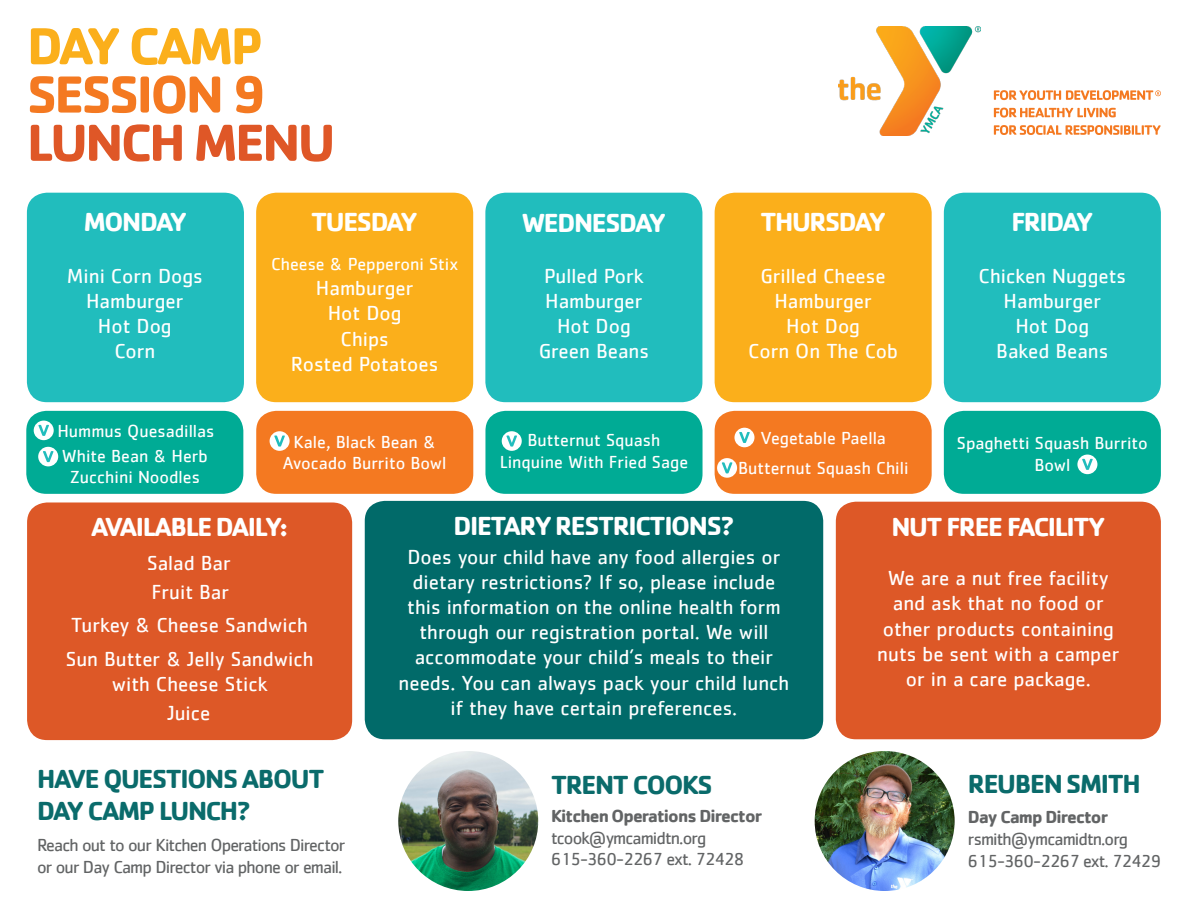
<style>
.page{position:relative;width:1188px;height:918px;background:#fff}
.page>*{position:absolute;margin:0;border:0;box-sizing:border-box;transform-origin:0 0}
.t1{font:700 54px "Cachet";letter-spacing:-.05em;color:#df5727}
.t2{font:700 54px "Cachet";letter-spacing:-.05em;color:#f47921}
.t3{font:700 54px "Cachet";letter-spacing:-.05em;color:#fbaf1b}
.t4{font:700 27px "Cachet";letter-spacing:-.05em;color:#fff}
.t5{font:700 27px "Cachet";letter-spacing:-.05em;color:#0a6b6b}
.t6{font:21px/25.2px "Cachet";color:#fff;text-align:center}
.t7{font:18px/21.6px "Cachet";color:#fff;text-align:center}
.t8{font:18px/21.6px "Cachet";letter-spacing:-.05em;color:#626465}
.t9{font:700 18px "Cachet";letter-spacing:-.05em;color:#626465}
</style>
<div class="page">
<div style="left:365px;top:501px;width:458px;height:238px;background:#016a69;border-radius:20px"></div>
<div style="left:836px;top:502px;width:325px;height:237px;background:#dd5827;border-radius:20px"></div>
<img style="left:838px;top:27px;width:143px;height:109px">
<svg style="left:994px;top:108px;width:122px;height:10px"></svg>
<svg style="left:994px;top:125px;width:167px;height:10px"></svg>
<svg style="left:994px;top:90px;width:167px;height:10px"></svg>
<div style="left:27px;top:193px;width:217px;height:209px;background:#21bdbd;border-radius:20px"></div>
<div style="left:256px;top:193px;width:217px;height:209px;background:#fbaf1b;border-radius:20px"></div>
<div style="left:485px;top:193px;width:217px;height:209px;background:#21bdbd;border-radius:20px"></div>
<div style="left:715px;top:193px;width:217px;height:209px;background:#fbaf1b;border-radius:20px"></div>
<div style="left:944px;top:193px;width:217px;height:209px;background:#21bdbd;border-radius:20px"></div>
<img style="left:398px;top:751px;width:140px;height:140px;border-radius:70px">
<img style="left:815px;top:751px;width:140px;height:140px;border-radius:70px">
<div style="left:27px;top:502px;width:325px;height:238px;background:#dd5827;border-radius:20px"></div>
<div style="left:26px;top:411px;width:217px;height:83px;background:#00ab95;border-radius:20px"></div>
<div style="left:256px;top:411px;width:217px;height:83px;background:#f47921;border-radius:20px"></div>
<div style="left:485px;top:411px;width:218px;height:83px;background:#00ab95;border-radius:20px"></div>
<div style="left:715px;top:411px;width:217px;height:83px;background:#f47921;border-radius:20px"></div>
<div style="left:944px;top:411px;width:217px;height:83px;background:#00ab95;border-radius:20px"></div>
<div style="left:34px;top:421px;width:20px;height:19px;background:#fff;border-radius:50%"></div>
<svg style="left:38px;top:425px;width:11px;height:11px"></svg>
<div style="left:38px;top:447px;width:20px;height:19px;background:#fff;border-radius:50%"></div>
<svg style="left:43px;top:451px;width:10px;height:11px"></svg>
<svg style="left:270px;top:431px;width:20px;height:20px"></svg>
<svg style="left:274px;top:436px;width:11px;height:11px"></svg>
<svg style="left:502px;top:431px;width:20px;height:20px"></svg>
<svg style="left:507px;top:436px;width:10px;height:11px"></svg>
<div style="left:734px;top:428px;width:20px;height:19px;background:#fff;border-radius:50%"></div>
<svg style="left:739px;top:432px;width:11px;height:11px"></svg>
<div style="left:717px;top:458px;width:20px;height:20px;background:#fff;border-radius:50%"></div>
<svg style="left:722px;top:462px;width:10px;height:11px"></svg>
<div style="left:1077px;top:455px;width:20px;height:19px;background:#fff;border-radius:50%"></div>
<svg style="left:1082px;top:459px;width:11px;height:11px"></svg>
<p class="t3" style="left:27px;top:11px;width:238px">DAY CAMP</p>
<p class="t2" style="left:27px;top:59px;width:241px">SESSION 9</p>
<p class="t1" style="left:27px;top:108px;width:310px">LUNCH MENU</p>
<p class="t4" style="left:84px;top:205px;width:105px">MONDAY</p>
<p class="t4" style="left:311px;top:204px;width:108px">TUESDAY</p>
<p class="t4" style="left:522px;top:205px;width:146px">WEDNESDAY</p>
<p class="t4" style="left:760px;top:205px;width:127px">THURSDAY</p>
<p class="t4" style="left:1011px;top:205px;width:84px">FRIDAY</p>
<p class="t6" style="left:67px;top:263px;width:137px">Mini Corn Dogs</p>
<p class="t6" style="left:86px;top:288px;width:99px">Hamburger</p>
<p class="t6" style="left:98px;top:313px;width:75px">Hot Dog</p>
<p class="t6" style="left:114px;top:338px;width:42px">Corn</p>
<p class="t7" style="left:271px;top:253px;width:189px">Cheese &amp; Pepperoni Stix</p>
<p class="t6" style="left:316px;top:275px;width:99px">Hamburger</p>
<p class="t6" style="left:328px;top:300px;width:75px">Hot Dog</p>
<p class="t6" style="left:341px;top:326px;width:50px">Chips</p>
<p class="t6" style="left:291px;top:351px;width:149px">Rosted Potatoes</p>
<p class="t6" style="left:761px;top:263px;width:127px">Grilled Cheese</p>
<p class="t6" style="left:774px;top:288px;width:99px">Hamburger</p>
<p class="t6" style="left:786px;top:313px;width:75px">Hot Dog</p>
<p class="t6" style="left:748px;top:338px;width:151px">Corn On The Cob</p>
<p class="t6" style="left:979px;top:263px;width:149px">Chicken Nuggets</p>
<p class="t6" style="left:1004px;top:288px;width:99px">Hamburger</p>
<p class="t6" style="left:1015px;top:313px;width:75px">Hot Dog</p>
<p class="t6" style="left:996px;top:338px;width:114px">Baked Beans</p>
<p class="t6" style="left:544px;top:263px;width:101px">Pulled Pork</p>
<p class="t6" style="left:545px;top:288px;width:99px">Hamburger</p>
<p class="t6" style="left:557px;top:313px;width:75px">Hot Dog</p>
<p class="t6" style="left:539px;top:338px;width:112px">Green Beans</p>
<p class="t7" style="left:57px;top:420px;width:159px">Hummus Quesadillas</p>
<p class="t7" style="left:62px;top:445px;width:148px">White Bean &amp; Herb<br>Zucchini Noodles</p>
<p class="t7" style="left:283px;top:431px;width:165px">Kale, Black Bean &amp;<br>Avocado Burrito Bowl</p>
<p class="t7" style="left:500px;top:429px;width:190px">Butternut Squash<br>Linquine With Fried Sage</p>
<p class="t7" style="left:761px;top:427px;width:127px">Vegetable Paella</p>
<p class="t7" style="left:738px;top:457px;width:172px">Butternut Squash Chili</p>
<p class="t7" style="left:957px;top:432px;width:192px">Spaghetti Squash Burrito<br>Bowl</p>
<p class="t4" style="left:91px;top:510px;width:198px">AVAILABLE DAILY:</p>
<p class="t6" style="left:147px;top:550px;width:85px">Salad Bar</p>
<p class="t6" style="left:151px;top:579px;width:79px">Fruit Bar</p>
<p class="t6" style="left:71px;top:612px;width:238px">Turkey &amp; Cheese Sandwich</p>
<p class="t6" style="left:66px;top:646px;width:249px">Sun Butter &amp; Jelly Sandwich with Cheese Stick</p>
<p class="t6" style="left:167px;top:700px;width:45px">Juice</p>
<p class="t5" style="left:37px;top:761px;width:289px">HAVE QUESTIONS ABOUT</p>
<p class="t5" style="left:37px;top:794px;width:215px">DAY CAMP LUNCH?</p>
<p class="t8" style="left:37px;top:834px;width:310px">Reach out to our Kitchen Operations Director or our Day Camp Director via phone or email.</p>
<p class="t4" style="left:454px;top:509px;width:282px">DIETARY RESTRICTIONS?</p>
<p class="t4" style="left:891px;top:509px;width:216px">NUT FREE FACILITY</p>
<p class="t6" style="left:877px;top:565px;width:244px">We are a nut free facility and ask that no food or other products containing nuts be sent with a camper or in a care package.</p>
<p class="t6" style="left:399px;top:544px;width:392px">Does your child have any food allergies or dietary restrictions? If so, please include this information on the online health form through our registration portal. We will accommodate your child’s meals to their needs. You can always pack your child lunch if they have certain preferences.</p>
<p class="t5" style="left:551px;top:767px;width:163px">TRENT COOKS</p>
<p class="t9" style="left:551px;top:804px;width:213px">Kitchen Operations Director</p>
<p class="t8" style="left:551px;top:827px;width:157px">tcook@ymcamidtn.org</p>
<p class="t8" style="left:551px;top:848px;width:195px">615-360-2267 ext. 72428</p>
<p class="t5" style="left:968px;top:767px;width:174px">REUBEN SMITH</p>
<p class="t9" style="left:968px;top:806px;width:142px">Day Camp Director</p>
<p class="t8" style="left:968px;top:828px;width:162px">rsmith@ymcamidtn.org</p>
<p class="t8" style="left:968px;top:850px;width:194px">615-360-2267 ext. 72429</p>
</div>
